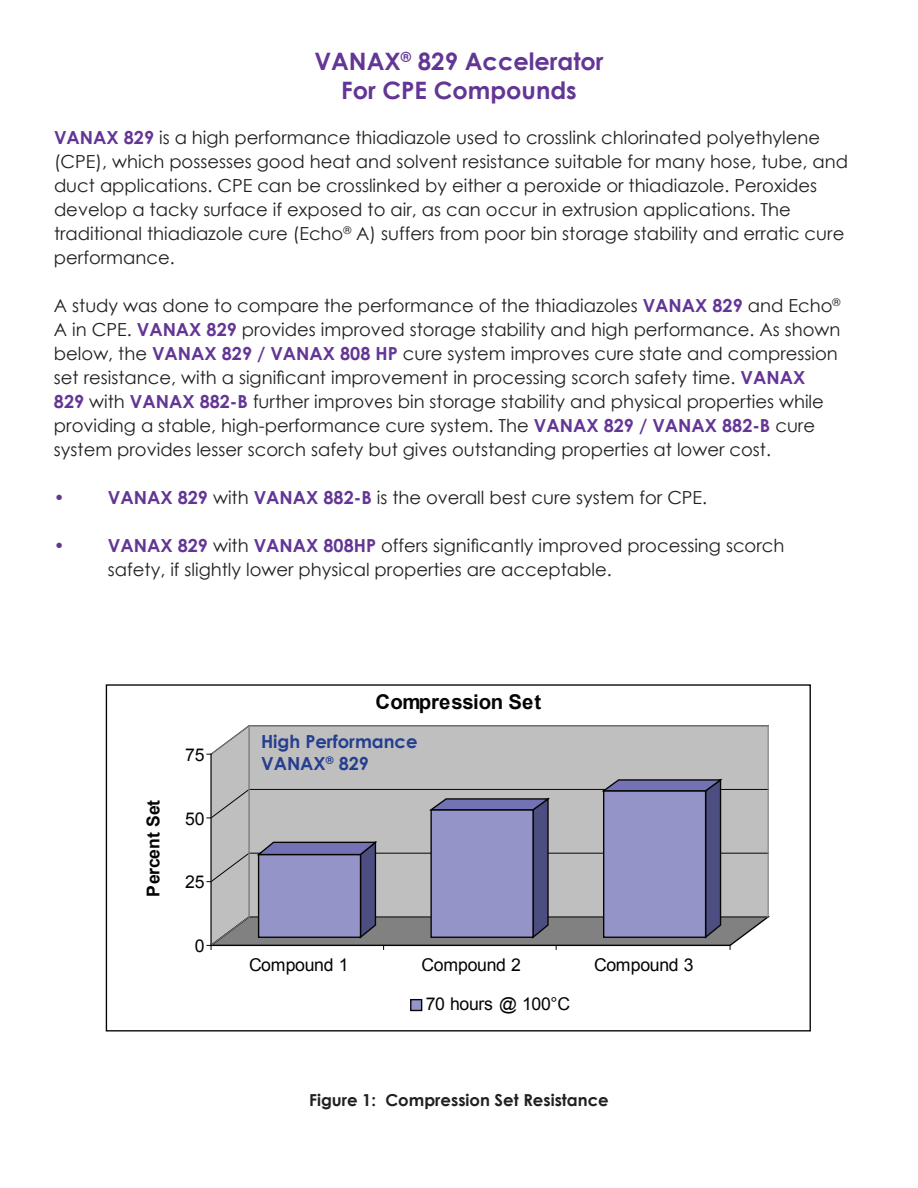
<style>
.page{position:relative;width:918px;height:1188px;background:#fff}
.page>*{position:absolute;margin:0;border:0;box-sizing:border-box;transform-origin:0 0}
.t1{font:700 24px/28.8px "Century Gothic";color:#633695;text-align:center}
.t2{font:700 20.4px "Arial";letter-spacing:-.01em;color:#040503}
.t3{font:18px/24px "Century Gothic";color:#231f20}
.t4{font:700 18px/21.6px "Century Gothic";color:#253f8e}
.t5{font:17.7px "Arial";letter-spacing:-.02em;color:#040503}
.t6{font:700 17.7px "Arial";letter-spacing:-.02em;color:#040503}
.t7{font:700 16.5px "Century Gothic";color:#231f20}
.s1{font-weight:700;color:#633695}
.s2{color:#633695}
</style>
<div class="page">
<svg style="left:207px;top:725px;width:563px;height:224px;background:#a3a3b5"></svg>
<div style="left:411px;top:1000px;width:11px;height:10px;background:#9594c9"></div>
<div style="left:410px;top:999px;width:12px;height:12px;border:1px solid #040503"></div>
<h1 class="t1" style="left:314px;top:46px;width:291px">VANAX<sup>®</sup> 829 Accelerator<br>For CPE Compounds</h1>
<p class="t3" style="left:54px;top:125px;width:796px"><span class="s1">VANAX 829</span> is a high performance thiadiazole used to crosslink chlorinated polyethylene (CPE), which possesses good heat and solvent resistance suitable for many hose, tube, and duct applications. CPE can be crosslinked by either a peroxide or thiadiazole. Peroxides develop a tacky surface if exposed to air, as can occur in extrusion applications. The traditional thiadiazole cure (Echo<sup>®</sup> A) suffers from poor bin storage stability and erratic cure performance.</p>
<p class="t3" style="left:54px;top:293px;width:788px">A study was done to compare the performance of the thiadiazoles <span class="s1">VANAX 829</span> and Echo<sup>® </sup>A in CPE. <span class="s1">VANAX 829</span> provides improved storage stability and high performance. As shown below, the <span class="s1">VANAX 829 / VANAX 808 HP</span> cure system improves cure state and compression set resistance, with a significant improvement in processing scorch safety time. <span class="s1">VANAX<br>829</span> with <span class="s1">VANAX 882-B</span> further improves bin storage stability and physical properties while providing a stable, high-performance cure system. The <span class="s1">VANAX 829 / VANAX 882-B</span> cure system provides lesser scorch safety but gives outstanding properties at lower cost.</p>
<p class="t3" style="left:54px;top:485px;width:655px"><span class="s2">•</span> <span class="s1">VANAX 829</span> with <span class="s1">VANAX 882-B</span> is the overall best cure system for CPE.</p>
<p class="t3" style="left:108px;top:533px;width:678px;text-indent:-54px"><span class="s2">•</span> <span class="s1">VANAX 829</span> with <span class="s1">VANAX 808HP</span> offers significantly improved processing scorch safety, if slightly lower physical properties are acceptable.</p>
<p class="t6" style="left:141px;top:897px;width:98px;rotate:-90deg">Percent Set</p>
<p class="t5" style="left:185px;top:743px;width:21px">75</p>
<p class="t5" style="left:185px;top:807px;width:21px">50</p>
<p class="t5" style="left:185px;top:871px;width:21px">25</p>
<p class="t5" style="left:195px;top:934px;width:11px">0</p>
<p class="t2" style="left:375px;top:689px;width:167px">Compression Set</p>
<p class="t4" style="left:261px;top:730px;width:158px">High Performance<br>VANAX<sup>®</sup> 829</p>
<p class="t5" style="left:249px;top:953px;width:101px">Compound 1</p>
<p class="t5" style="left:422px;top:953px;width:101px">Compound 2</p>
<p class="t5" style="left:594px;top:953px;width:101px">Compound 3</p>
<p class="t5" style="left:426px;top:993px;width:146px">70 hours @ 100°C</p>
<p class="t7" style="left:309px;top:1087px;width:301px">Figure 1: Compression Set Resistance</p>
</div>
